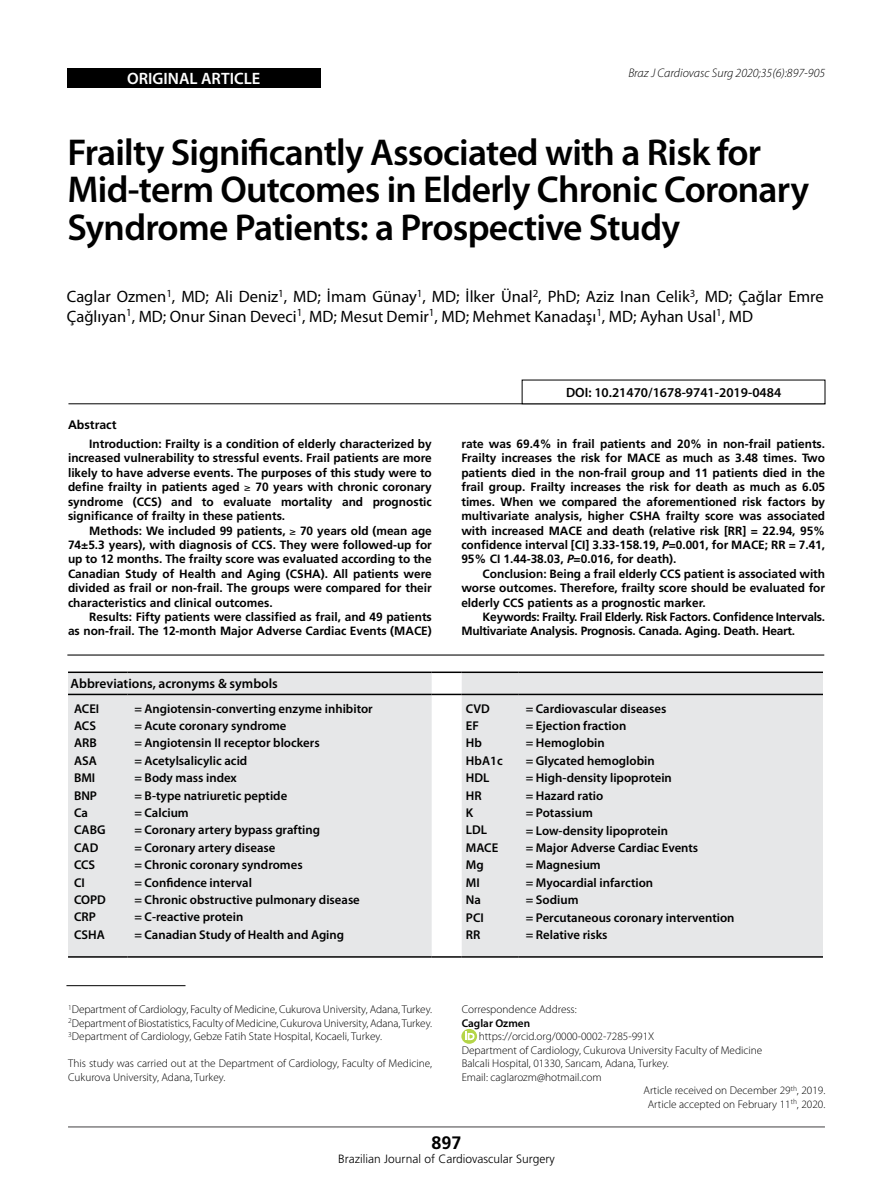
<style>
.page{position:relative;width:893px;height:1191px;background:#fff}
.page>*{position:absolute;margin:0;border:0;box-sizing:border-box;transform-origin:0 0}
.t1{font:600 37.5px/37.5px "Myriad Pro";letter-spacing:-.02em;color:#000}
.t2{font:700 18px "Frutiger";color:#000}
.t3{font:16.5px/19.8px "Myriad Pro";color:#000}
.t4{font:600 16.5px "Myriad Pro";color:#fff}
.t5{font:600 13.5px "Myriad Pro";color:#000}
.t6{font:600 12.75px/17.4px "Myriad Pro";color:#000}
.t7{font:italic 300 12.45px "Myriad Pro";color:#000}
.t8{font:700 12.3px "Frutiger";color:#000}
.t9{font:700 12px/14.4px "Frutiger";color:#000;text-align:justify}
.t10{font:700 12px/14.4px "Frutiger";letter-spacing:-.02em;color:#000}
.t11{font:300 12px "Frutiger";color:#000}
.t12{font:300 11.25px/13.5px "Myriad Pro";color:#000;text-align:justify}
.t13{font:600 11.25px "Myriad Pro";color:#000}
.s1{font-style:italic}
</style>
<div class="page">
<hr style="left:68px;top:1126px;width:757px;height:1px;background:#414042">
<div style="left:67px;top:68px;width:254px;height:20px;background:#000"></div>
<hr style="left:67px;top:654px;width:757px;height:1px;background:#000">
<hr style="left:68px;top:403px;width:757px;height:1px;background:#000">
<hr style="left:66px;top:985px;width:120px;height:1px;background:#000">
<svg style="left:461px;top:1029px;width:16px;height:14px"></svg>
<svg style="left:466px;top:1031px;width:8px;height:8px"></svg>
<div style="left:68px;top:673px;width:755px;height:283px;background:#e6e7e8"></div>
<hr style="left:68px;top:671px;width:59px;height:2px;background:#000">
<hr style="left:127px;top:671px;width:305px;height:2px;background:#000">
<hr style="left:432px;top:671px;width:30px;height:2px;background:#000">
<hr style="left:462px;top:671px;width:57px;height:2px;background:#000">
<hr style="left:519px;top:671px;width:304px;height:2px;background:#000">
<hr style="left:68px;top:693px;width:59px;height:2px;background:#000">
<hr style="left:127px;top:693px;width:305px;height:2px;background:#000">
<hr style="left:432px;top:693px;width:30px;height:2px;background:#000">
<hr style="left:462px;top:693px;width:57px;height:2px;background:#000">
<hr style="left:519px;top:693px;width:304px;height:2px;background:#000">
<hr style="left:68px;top:956px;width:59px;height:1px;background:#000">
<hr style="left:127px;top:956px;width:305px;height:1px;background:#000">
<hr style="left:432px;top:956px;width:30px;height:1px;background:#000">
<hr style="left:462px;top:956px;width:57px;height:1px;background:#000">
<hr style="left:519px;top:956px;width:304px;height:1px;background:#000">
<h3 class="t4" style="left:127px;top:69px;width:135px">ORIGINAL ARTICLE</h3>
<p class="t7" style="left:628px;top:66px;width:198px">Braz J Cardiovasc Surg 2020;35(6):897-905</p>
<h1 class="t1" style="left:67px;top:134px;width:743px">Frailty Significantly Associated with a Risk for<br>Mid-term Outcomes in Elderly Chronic Coronary<br>Syndrome Patients: a Prospective Study</h1>
<h3 class="t3" style="left:67px;top:287px;width:758px">Caglar Ozmen<sup>1</sup>, MD; Ali Deniz<sup>1</sup>, MD; İmam Günay<sup>1</sup>, MD; İlker Ünal<sup>2</sup>, PhD; Aziz Inan Celik<sup>3</sup>, MD; Çağlar Emre<br>Çağlıyan<sup>1</sup>, MD; Onur Sinan Deveci<sup>1</sup>, MD; Mesut Demir<sup>1</sup>, MD; Mehmet Kanadaşı<sup>1</sup>, MD; Ayhan Usal<sup>1</sup>, MD</h3>
<p class="t8" style="left:68px;top:418px;width:50px">Abstract</p>
<p class="t9" style="left:68px;top:436px;width:365px;text-indent:21px">Introduction: Frailty is a condition of elderly characterized by increased vulnerability to stressful events. Frail patients are more likely to have adverse events. The purposes of this study were to define frailty in patients aged ≥ 70 years with chronic coronary syndrome (CCS) and to evaluate mortality and prognostic significance of frailty in these patients.</p>
<p class="t9" style="left:68px;top:523px;width:365px;text-indent:21px">Methods: We included 99 patients, ≥ 70 years old (mean age 74±5.3 years), with diagnosis of CCS. They were followed-up for up to 12 months. The frailty score was evaluated according to the Canadian Study of Health and Aging (CSHA). All patients were divided as frail or non-frail. The groups were compared for their characteristics and clinical outcomes.</p>
<p class="t9" style="left:68px;top:609px;width:365px;text-align:right">Results: Fifty patients were classified as frail, and 49 patients<br>as non-frail. The 12-month Major Adverse Cardiac Events (MACE)</p>
<p class="t5" style="left:566px;top:384px;width:217px">DOI: 10.21470/1678-9741-2019-0484</p>
<p class="t9" style="left:461px;top:436px;width:365px">rate was 69.4% in frail patients and 20% in non-frail patients.<br>Frailty increases the risk for MACE as much as 3.48 times. Two patients died in the non-frail group and 11 patients died in the frail group. Frailty increases the risk for death as much as 6.05 times. When we compared the aforementioned risk factors by multivariate analysis, higher CSHA frailty score was associated with increased MACE and death (relative risk [RR] = 22.94, 95% confidence interval [CI] 3.33-158.19, <span class="s1">P</span>=0.001, for MACE; RR = 7.41, 95% CI 1.44-38.03, <span class="s1">P</span>=0.016, for death).</p>
<p class="t9" style="left:461px;top:566px;width:365px;text-indent:21px">Conclusion: Being a frail elderly CCS patient is associated with worse outcomes. Therefore, frailty score should be evaluated for elderly CCS patients as a prognostic marker.</p>
<p class="t10" style="left:461px;top:609px;width:365px;text-indent:21px">Keywords: Frailty. Frail Elderly. Risk Factors. Confidence Intervals.<br>Multivariate Analysis. Prognosis. Canada. Aging. Death. Heart.</p>
<p class="t5" style="left:71px;top:676px;width:209px">Abbreviations, acronyms &amp; symbols</p>
<p class="t6" style="left:74px;top:699px;width:33px">ACEI<br>ACS<br>ARB<br>ASA<br>BMI<br>BNP<br>Ca<br>CABG<br>CAD<br>CCS<br>CI<br>COPD<br>CRP<br>CSHA</p>
<p class="t6" style="left:134px;top:700px;width:240px">= Angiotensin-converting enzyme inhibitor = Acute coronary syndrome<br>= Angiotensin II receptor blockers<br>= Acetylsalicylic acid<br>= Body mass index<br>= B-type natriuretic peptide<br>= Calcium<br>= Coronary artery bypass grafting<br>= Coronary artery disease<br>= Chronic coronary syndromes<br>= Confidence interval<br>= Chronic obstructive pulmonary disease<br>= C-reactive protein<br>= Canadian Study of Health and Aging</p>
<p class="t6" style="left:466px;top:700px;width:38px">CVD<br>EF<br>Hb<br>HbA1c<br>HDL<br>HR<br>K<br>LDL<br>MACE<br>Mg<br>MI<br>Na<br>PCI<br>RR</p>
<p class="t6" style="left:526px;top:700px;width:210px">= Cardiovascular diseases<br>= Ejection fraction<br>= Hemoglobin<br>= Glycated hemoglobin<br>= High-density lipoprotein<br>= Hazard ratio<br>= Potassium<br>= Low-density lipoprotein<br>= Major Adverse Cardiac Events<br>= Magnesium<br>= Myocardial infarction<br>= Sodium<br>= Percutaneous coronary intervention = Relative risks</p>
<p class="t12" style="left:68px;top:1003px;width:365px"><sup>1</sup>Department of Cardiology, Faculty of Medicine, Cukurova University, Adana, Turkey.<br><sup>2</sup>Department of Biostatistics, Faculty of Medicine, Cukurova University, Adana, Turkey.<br><sup>3</sup>Department of Cardiology, Gebze Fatih State Hospital, Kocaeli, Turkey.</p>
<p class="t12" style="left:68px;top:1057px;width:365px">This study was carried out at the Department of Cardiology, Faculty of Medicine,<br>Cukurova University, Adana, Turkey.</p>
<p class="t12" style="left:462px;top:1003px;width:117px">Correspondence Address:</p>
<p class="t13" style="left:462px;top:1017px;width:70px">Caglar Ozmen</p>
<p class="t12" style="left:479px;top:1030px;width:177px">https://orcid.org/0000-0002-7285-991X</p>
<p class="t12" style="left:462px;top:1043px;width:302px">Department of Cardiology, Cukurova University Faculty of Medicine</p>
<p class="t12" style="left:462px;top:1057px;width:209px">Balcali Hospital, 01330, Sarıcam, Adana, Turkey.</p>
<p class="t12" style="left:462px;top:1070px;width:141px">Email: caglarozm@hotmail.com</p>
<p class="t12" style="left:643px;top:1084px;width:183px">Article received on December 29<sup>th</sup>, 2019.</p>
<p class="t12" style="left:648px;top:1097px;width:179px">Article accepted on February 11<sup>th</sup>, 2020.</p>
<h2 class="t2" style="left:431px;top:1132px;width:32px">897</h2>
<p class="t11" style="left:338px;top:1152px;width:218px">Brazilian Journal of Cardiovascular Surgery</p>
</div>
